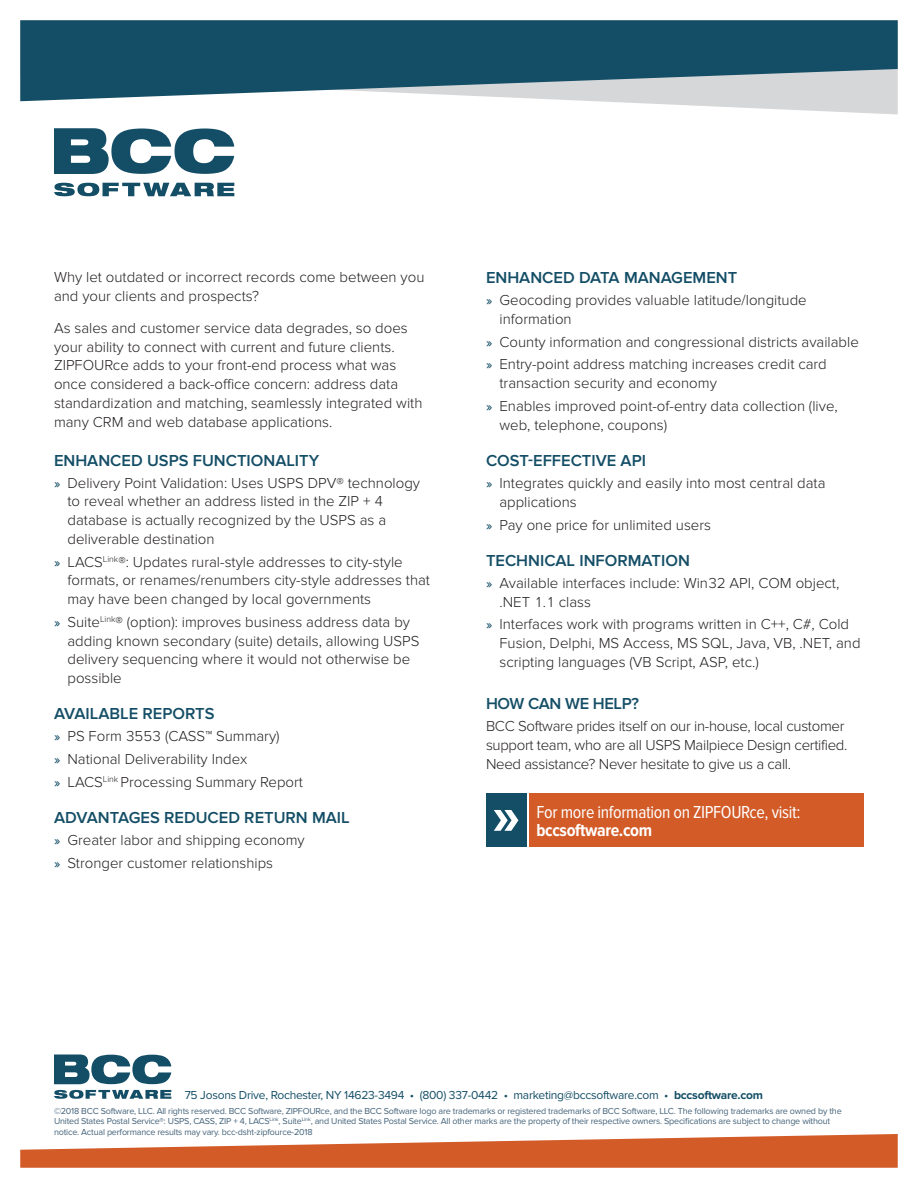
<style>
.page{position:relative;width:918px;height:1188px;background:#fff}
.page>*{position:absolute;margin:0;border:0;box-sizing:border-box;transform-origin:0 0}
.t1{font:18px "Proxima Nova Cond";letter-spacing:-.02em;color:#fff}
.t2{font:700 18px "Proxima Nova Cond";letter-spacing:-.02em;color:#fff}
.t3{font:600 16.5px "Proxima Nova";color:#144e66}
.t4{font:600 16.5px "Proxima Nova";letter-spacing:-.02em;color:#144e66}
.t5{font:300 15px/18.8px "Proxima Nova";color:#231f20}
.t6{font:300 15px/18.8px "Proxima Nova";letter-spacing:-.02em;color:#231f20}
.t7{font:12px "Proxima Nova";letter-spacing:-.02em;color:#144e66}
.t8{font:9px/10.5px "Proxima Nova";letter-spacing:-.02em;color:#44637a}
.s1{font-weight:500;font-size:13.5px;color:#144e66}
.s2{font-weight:700}
</style>
<div class="page">
<svg style="left:54px;top:128px;width:180px;height:46px"></svg>
<svg style="left:54px;top:183px;width:180px;height:13px"></svg>
<svg style="left:54px;top:1055px;width:117px;height:29px"></svg>
<svg style="left:54px;top:1090px;width:117px;height:9px"></svg>
<svg style="left:20px;top:1134px;width:878px;height:34px"></svg>
<svg style="left:20px;top:101px;width:878px;height:13px"></svg>
<svg style="left:20px;top:20px;width:878px;height:81px;background:#3c6b7e"></svg>
<div style="left:530px;top:793px;width:334px;height:54px;background:#d25b27"></div>
<div style="left:486px;top:793px;width:40px;height:54px;background:#144e66"></div>
<svg style="left:494px;top:810px;width:24px;height:21px"></svg>
<p class="t5" style="left:54px;top:268px;width:372px">Why let outdated or incorrect records come between you and your clients and prospects?</p>
<p class="t5" style="left:54px;top:319px;width:370px">As sales and customer service data degrades, so does your ability to connect with current and future clients.<br>ZIPFOURce adds to your front-end process what was once considered a back-office concern: address data standardization and matching, seamlessly integrated with many CRM and web database applications.</p>
<p class="t3" style="left:54px;top:453px;width:267px">ENHANCED USPS FUNCTIONALITY</p>
<p class="t5" style="left:68px;top:474px;width:354px;text-indent:-14px"><span class="s1">»</span> Delivery Point Validation: Uses USPS DPV® technology to reveal whether an address listed in the ZIP + 4 database is actually recognized by the USPS as a deliverable destination</p>
<p class="t5" style="left:67px;top:553px;width:364px;text-indent:-13px"><span class="s1">»</span> LACS<sup>Link</sup>®: Updates rural-style addresses to city-style formats, or renames/renumbers city-style addresses that may have been changed by local governments</p>
<p class="t5" style="left:67px;top:613px;width:354px;text-indent:-13px"><span class="s1">»</span> Suite<sup>Link</sup>® (option): improves business address data by adding known secondary (suite) details, allowing USPS delivery sequencing where it would not otherwise be possible</p>
<p class="t3" style="left:54px;top:707px;width:162px">AVAILABLE REPORTS</p>
<p class="t5" style="left:54px;top:726px;width:251px;line-height:22.8px"><span class="s1">»</span> PS Form 3553 (CASS™ Summary)<br><span class="s1">»</span> National Deliverability Index<br><span class="s1">»</span> LACS<sup>Link</sup> Processing Summary Report</p>
<p class="t3" style="left:54px;top:811px;width:297px">ADVANTAGES REDUCED RETURN MAIL</p>
<p class="t5" style="left:54px;top:830px;width:252px;line-height:22.8px"><span class="s1">»</span> Greater labor and shipping economy <span class="s1">»</span> Stronger customer relationships</p>
<p class="t3" style="left:486px;top:271px;width:253px">ENHANCED DATA MANAGEMENT</p>
<p class="t5" style="left:500px;top:292px;width:309px;text-indent:-14px"><span class="s1">»</span> Geocoding provides valuable latitude/longitude information</p>
<p class="t5" style="left:486px;top:331px;width:374px;line-height:22.8px"><span class="s1">»</span> County information and congressional districts available <span class="s1">»</span> Entry-point address matching increases credit card</p>
<p class="t5" style="left:486px;top:373px;width:353px;line-height:22.8px;text-indent:13px">transaction security and economy<br><span class="s1">»</span> Enables improved point-of-entry data collection (live,</p>
<p class="t5" style="left:500px;top:416px;width:169px">web, telephone, coupons)</p>
<p class="t3" style="left:486px;top:454px;width:162px">COST-EFFECTIVE API</p>
<p class="t5" style="left:500px;top:474px;width:328px;text-indent:-14px"><span class="s1">»</span> Integrates quickly and easily into most central data applications</p>
<p class="t5" style="left:486px;top:516px;width:227px"><span class="s1">»</span> Pay one price for unlimited users</p>
<p class="t3" style="left:486px;top:553px;width:205px">TECHNICAL INFORMATION</p>
<p class="t5" style="left:500px;top:574px;width:341px;text-indent:-14px"><span class="s1">»</span> Available interfaces include: Win32 API, COM object, .NET 1.1 class</p>
<p class="t5" style="left:500px;top:616px;width:363px;text-indent:-13px"><span class="s1">»</span> Interfaces work with programs written in C++, C#, Cold<br>Fusion, Delphi, MS Access, MS SQL, Java, VB, .NET, and scripting languages (VB Script, ASP, etc.)</p>
<p class="t4" style="left:486px;top:697px;width:155px">HOW CAN WE HELP?</p>
<p class="t6" style="left:486px;top:718px;width:363px">BCC Software prides itself on our in-house, local customer support team, who are all USPS Mailpiece Design certified.<br>Need assistance? Never hesitate to give us a call.</p>
<p class="t1" style="left:536px;top:805px;width:266px">For more information on ZIPFOURce, visit:</p>
<p class="t2" style="left:536px;top:823px;width:117px">bccsoftware.com</p>
<p class="t7" style="left:185px;top:1090px;width:580px">75 Josons Drive, Rochester, NY 14623-3494 • (800) 337-0442 • marketing@bccsoftware.com • <span class="s2">bccsoftware.com</span></p>
<p class="t8" style="left:54px;top:1106px;width:789px">©2018 BCC Software, LLC. All rights reserved. BCC Software, ZIPFOURce, and the BCC Software logo are trademarks or registered trademarks of BCC Software, LLC. The following trademarks are owned by the<br>United States Postal Service®: USPS, CASS, ZIP + 4, LACS<sup>Link</sup>, Suite<sup>Link</sup>, and United States Postal Service. All other marks are the property of their respective owners. Specifications are subject to change without notice. Actual performance results may vary. bcc-dsht-zipfource-2018</p>
</div>
